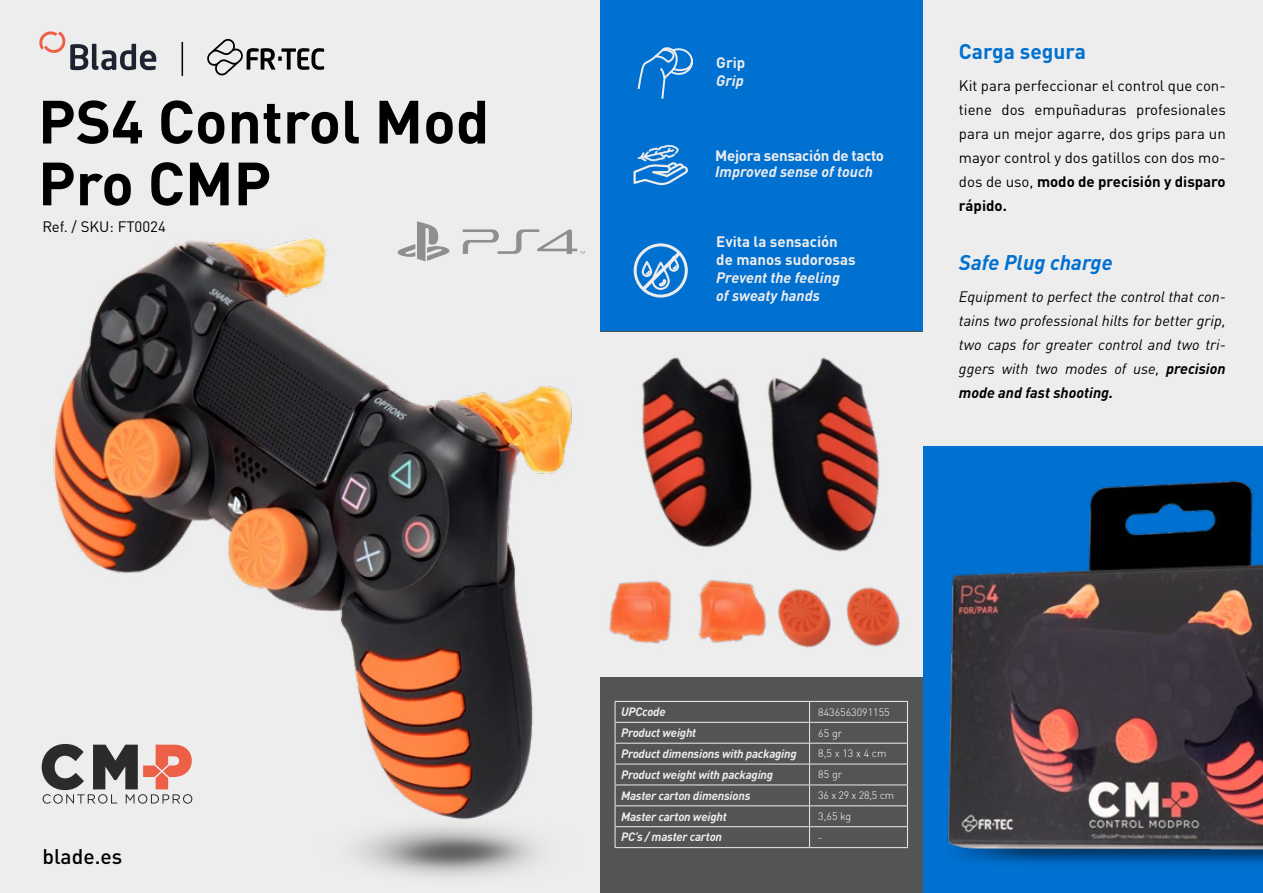
<style>
.page{position:relative;width:1263px;height:893px;background:#fff}
.page>*{position:absolute;margin:0;border:0;box-sizing:border-box;transform-origin:0 0}
.t1{font:700 60px/61.8px "DIN Pro";color:#000}
.t2{font:italic 700 21px "DIN Pro";color:#0070d1}
.t3{font:700 21px "DIN Pro";color:#0070d1}
.t4{font:500 21px "DIN Pro";color:#000}
.t5{font:15px/24px "DIN Pro";color:#000;text-align:justify}
.t6{font:italic 15px/24px "DIN Pro";color:#000;text-align:justify}
.t7{font:italic 700 15px/18px "DIN Pro";color:#eeeded}
.t8{font:700 15px/18px "DIN Pro";color:#eeeded}
.t9{font:700 15px "DIN Pro";letter-spacing:-.02em;color:#eeeded}
.t10{font:italic 700 12px "DIN Pro";letter-spacing:-.02em;color:#eeeded}
.t11{font:300 10.65px "DIN Pro";color:#fff}
.s1{font-weight:700}
</style>
<div class="page">
<div style="left:555px;top:0;width:458px;height:361px;background:#0070d1"></div>
<div style="left:585px;top:332px;width:347px;height:561px;background:#535454"></div>
<hr style="left:615px;top:701px;width:194px;height:1px;background:#eeeded">
<hr style="left:814px;top:701px;width:94px;height:1px;background:#eeeded">
<hr style="left:615px;top:722px;width:194px;height:1px;background:#eeeded">
<hr style="left:814px;top:722px;width:94px;height:1px;background:#eeeded">
<hr style="left:615px;top:743px;width:194px;height:1px;background:#eeeded">
<hr style="left:814px;top:743px;width:94px;height:1px;background:#eeeded">
<hr style="left:615px;top:764px;width:194px;height:1px;background:#eeeded">
<hr style="left:814px;top:764px;width:94px;height:1px;background:#eeeded">
<hr style="left:615px;top:785px;width:194px;height:1px;background:#eeeded">
<hr style="left:814px;top:785px;width:94px;height:1px;background:#eeeded">
<hr style="left:615px;top:805px;width:194px;height:1px;background:#eeeded">
<hr style="left:814px;top:805px;width:94px;height:1px;background:#eeeded">
<hr style="left:615px;top:826px;width:194px;height:1px;background:#eeeded">
<hr style="left:814px;top:826px;width:94px;height:1px;background:#eeeded">
<svg style="left:615px;top:702px;width:1px;height:40px"></svg>
<svg style="left:907px;top:702px;width:1px;height:110px"></svg>
<hr style="left:615px;top:847px;width:194px;height:1px;background:#eeeded">
<svg style="left:809px;top:701px;width:5px;height:147px"></svg>
<hr style="left:814px;top:847px;width:94px;height:1px;background:#eeeded">
<div style="left:591px;top:332px;width:341px;height:251px;background:#eeeded"></div>
<div style="left:0;top:0;width:599px;height:893px;background:#eeeded"></div>
<div style="left:924px;top:0;width:339px;height:893px;background:#eeeded"></div>
<svg style="left:207px;top:38px;width:117px;height:38px"></svg>
<svg style="left:39px;top:31px;width:117px;height:39px"></svg>
<hr style="left:182px;top:42px;width:1px;height:34px;background:#000">
<div style="left:924px;top:446px;width:339px;height:447px;background:#0070d1"></div>
<img style="left:355px;top:742px;width:276px;height:151px">
<svg style="left:634px;top:243px;width:54px;height:55px"></svg>
<svg style="left:633px;top:145px;width:55px;height:40px"></svg>
<img style="left:41px;top:221px;width:553px;height:624px">
<svg style="left:637px;top:47px;width:56px;height:52px"></svg>
<img style="left:582px;top:563px;width:342px;height:117px">
<img style="left:616px;top:326px;width:308px;height:231px">
<img style="left:894px;top:812px;width:30px;height:68px">
<img style="left:947px;top:480px;width:316px;height:384px">
<svg style="left:42px;top:744px;width:150px;height:60px"></svg>
<h1 class="t1" style="left:38px;top:84px;width:453px">PS4 Control Mod<br>Pro CMP</h1>
<p class="t5" style="left:43px;top:213px;width:125px">Ref. / SKU: FT0024</p>
<h2 class="t4" style="left:42px;top:839px;width:81px">blade.es</h2>
<p class="t8" style="left:716px;top:52px;width:31px">Grip</p>
<p class="t7" style="left:716px;top:70px;width:29px">Grip</p>
<p class="t9" style="left:715px;top:143px;width:170px">Mejora sensación de tacto</p>
<p class="t7" style="left:715px;top:161px;width:159px">Improved sense of touch</p>
<p class="t8" style="left:716px;top:230px;width:141px">Evita la sensación de manos sudorosas</p>
<p class="t7" style="left:716px;top:266px;width:125px">Prevent the feeling of sweaty hands</p>
<h2 class="t3" style="left:959px;top:34px;width:129px">Carga segura</h2>
<p class="t5" style="left:959px;top:72px;width:268px">Kit para perfeccionar el control que con&shy;tiene dos empuñaduras profesionales para un mejor agarre, dos grips para un mayor control y dos gatillos con dos mo&shy;dos de uso, <span class="s1">modo de precisión y disparo rápido.</span></p>
<h2 class="t2" style="left:959px;top:245px;width:155px">Safe Plug charge</h2>
<p class="t6" style="left:959px;top:283px;width:268px">Equipment to perfect the control that con&shy;tains two professional hilts for better grip, two caps for greater control and two tri&shy;ggers with two modes of use, <span class="s1">precision mode and fast shooting.</span></p>
<p class="t10" style="left:621px;top:702px;width:46px">UPCcode</p>
<p class="t11" style="left:818px;top:704px;width:73px">8436563091155</p>
<p class="t10" style="left:621px;top:723px;width:77px">Product weight</p>
<p class="t11" style="left:818px;top:724px;width:25px">65 gr</p>
<p class="t10" style="left:621px;top:744px;width:177px">Product dimensions with packaging</p>
<p class="t11" style="left:818px;top:745px;width:70px">8,5 x 13 x 4 cm</p>
<p class="t10" style="left:621px;top:765px;width:154px">Product weight with packaging</p>
<p class="t11" style="left:818px;top:766px;width:25px">85 gr</p>
<p class="t10" style="left:621px;top:785px;width:131px">Master carton dimensions</p>
<p class="t11" style="left:818px;top:787px;width:77px">36 x 29 x 28,5 cm</p>
<p class="t10" style="left:621px;top:806px;width:107px">Master carton weight</p>
<p class="t11" style="left:818px;top:808px;width:34px">3,65 kg</p>
<p class="t10" style="left:621px;top:827px;width:103px">PC’s / master carton</p>
<p class="t11" style="left:818px;top:829px;width:6px">-</p>
</div>
